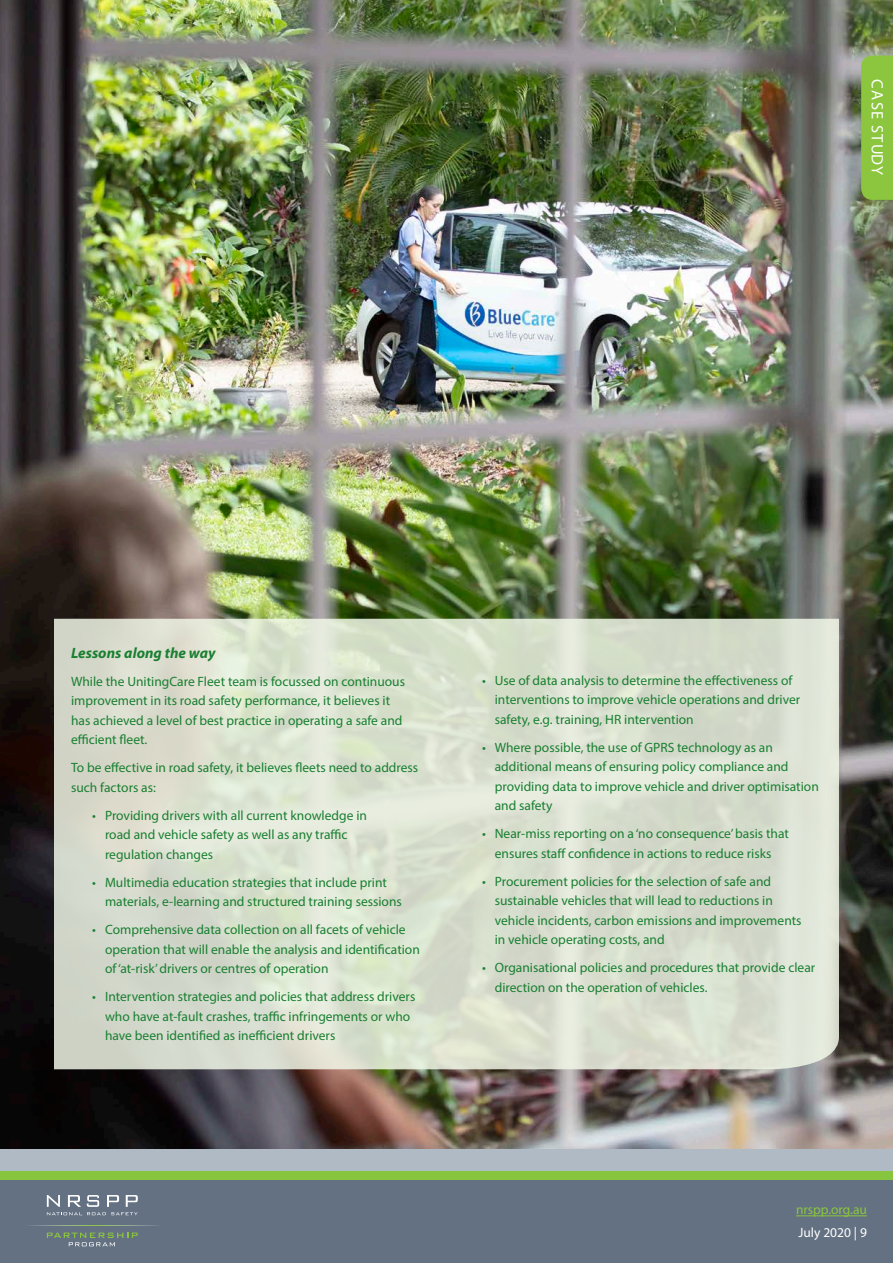
<style>
.page{position:relative;width:893px;height:1263px;background:#fff}
.page>*{position:absolute;margin:0;border:0;box-sizing:border-box;transform-origin:0 0}
.t1{font:16.5px "Myriad Pro";letter-spacing:.08em;color:#fff}
.t2{font:italic 700 15px "Myriad Pro";letter-spacing:.005em;color:#197f31}
.t3{font:13.5px/19.5px "Myriad Pro";color:#197f31}
.t4{font:13.5px "Myriad Pro";color:#8bc63e}
.t5{font:13.5px "Myriad Pro";color:#fff}
</style>
<div class="page">
<div style="left:0;top:1178px;width:893px;height:85px;background:#647182"></div>
<div style="left:0;top:1169px;width:893px;height:10px;background:#88c53f"></div>
<div style="left:0;top:1144px;width:893px;height:27px;background:#b0bac5"></div>
<hr style="left:796px;top:1215px;width:71px;height:1px;background:#8bc63e">
<svg style="left:47px;top:1232px;width:91px;height:14px"></svg>
<svg style="left:47px;top:1195px;width:91px;height:20px"></svg>
<svg style="left:30px;top:1225px;width:128px;height:1px"></svg>
<img style="left:0;top:0;width:893px;height:1148px">
<svg style="left:54px;top:619px;width:785px;height:450px;background:#d9dfcf"></svg>
<div style="left:861px;top:56px;width:32px;height:144px;background:#8bc63e"></div>
<p class="t1" style="left:888px;top:79px;width:97px;rotate:90deg">CASE STUDY</p>
<p class="t2" style="left:71px;top:643px;width:146px">Lessons along the way</p>
<p class="t3" style="left:71px;top:671px;width:336px">While the UnitingCare Fleet team is focussed on continuous improvement in its road safety performance, it believes it has achieved a level of best practice in operating a safe and efficient fleet.</p>
<p class="t3" style="left:71px;top:758px;width:349px">To be effective in road safety, it believes fleets need to address such factors as:</p>
<p class="t3" style="left:105px;top:805px;width:263px;text-indent:-13px">• Providing drivers with all current knowledge in road and vehicle safety as well as any traffic regulation changes</p>
<p class="t3" style="left:105px;top:872px;width:298px;text-indent:-13px">• Multimedia education strategies that include print materials, e-learning and structured training sessions</p>
<p class="t3" style="left:105px;top:920px;width:316px;text-indent:-13px">• Comprehensive data collection on all facets of vehicle operation that will enable the analysis and identification of ‘at-risk’ drivers or centres of operation</p>
<p class="t3" style="left:105px;top:987px;width:312px;text-indent:-13px">• Intervention strategies and policies that address drivers who have at-fault crashes, traffic infringements or who have been identified as inefficient drivers</p>
<p class="t3" style="left:495px;top:670px;width:307px;text-indent:-13px">• Use of data analysis to determine the effectiveness of interventions to improve vehicle operations and driver safety, e.g. training, HR intervention</p>
<p class="t3" style="left:495px;top:737px;width:326px;text-indent:-13px">• Where possible, the use of GPRS technology as an additional means of ensuring policy compliance and providing data to improve vehicle and driver optimisation and safety</p>
<p class="t3" style="left:482px;top:824px;width:308px;text-align:center">• Near-miss reporting on a ‘no consequence’ basis that ensures staff confidence in actions to reduce risks</p>
<p class="t3" style="left:495px;top:871px;width:308px;text-indent:-13px">• Procurement policies for the selection of safe and sustainable vehicles that will lead to reductions in vehicle incidents, carbon emissions and improvements in vehicle operating costs, and</p>
<p class="t3" style="left:495px;top:958px;width:322px;text-indent:-13px">• Organisational policies and procedures that provide clear direction on the operation of vehicles.</p>
<p class="t4" style="left:796px;top:1201px;width:72px">nrspp.org.au</p>
<p class="t5" style="left:798px;top:1224px;width:70px">July 2020 | 9</p>
</div>
